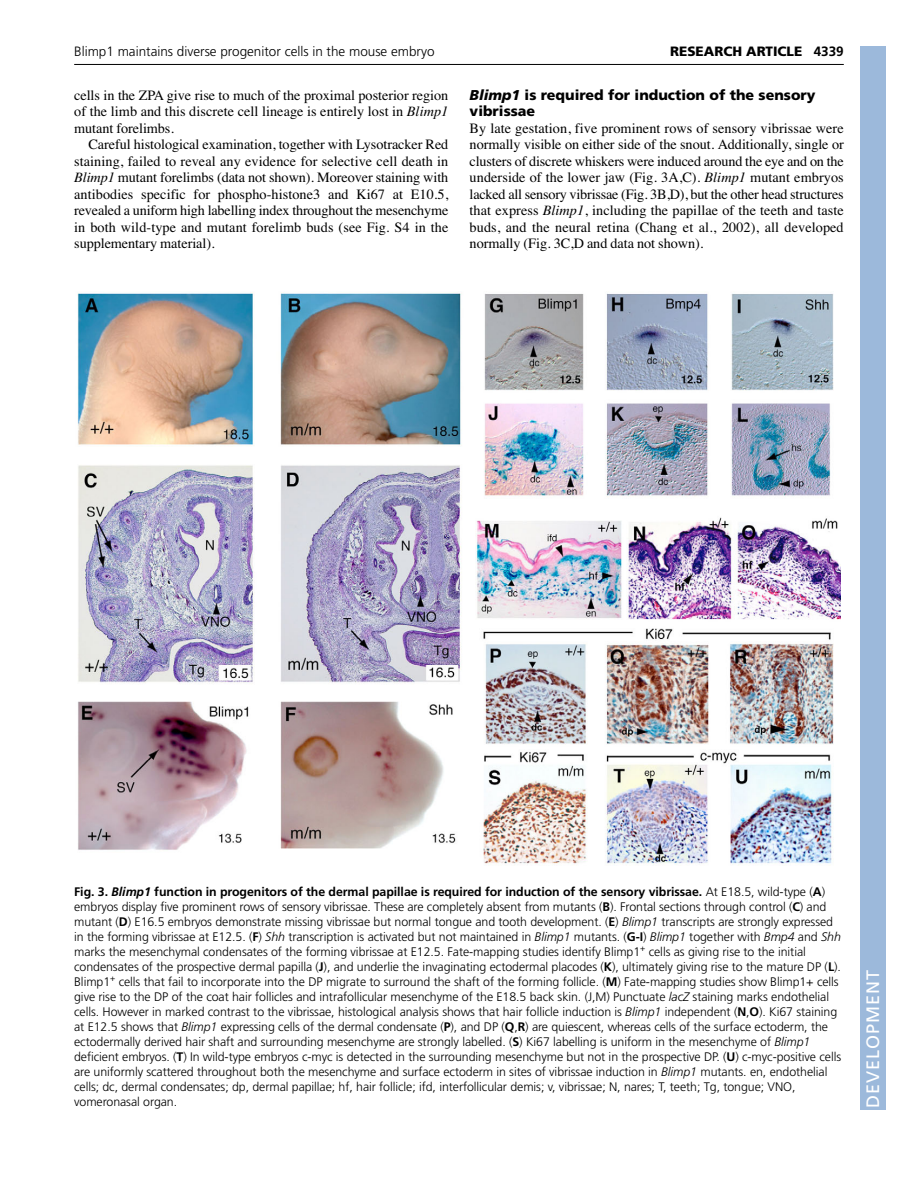
<style>
.page{position:relative;width:918px;height:1188px;background:#fff}
.page>*{position:absolute;margin:0;border:0;box-sizing:border-box;transform-origin:0 0}
.t1{font:18px "Frutiger LT Std";letter-spacing:.055em;color:#fff}
.t2{font:14.25px/16.5px "Times";letter-spacing:.005em;color:#000;text-align:justify}
.t3{font:900 14.25px/16.5px "Frutiger LT Std";color:#000}
.t4{font:300 13.5px "Frutiger LT Std";color:#000}
.t5{font:900 13.5px "Frutiger LT Std";color:#000}
.t6{font:300 12.3px/15px "Frutiger LT Std";letter-spacing:-.005em;color:#000}
.s1{font-weight:700}
.s2{font-style:italic}
.s3{font-weight:700;font-style:italic}
</style>
<div class="page">
<hr style="left:74px;top:64px;width:770px;height:1px;background:#000">
<img style="left:77px;top:292px;width:764px;height:574px">
<div style="left:860px;top:46px;width:26px;height:1064px;background:#9cb9db"></div>
<p class="t4" style="left:74px;top:46px;width:362px">Blimp1 maintains diverse progenitor cells in the mouse embryo</p>
<p class="t5" style="left:670px;top:46px;width:175px">RESEARCH ARTICLE <span class="s1">4339</span></p>
<p class="t2" style="left:74px;top:88px;width:376px">cells in the ZPA give rise to much of the proximal posterior region of the limb and this discrete cell lineage is entirely lost in <span class="s2">Blimp1 </span>mutant forelimbs.</p>
<p class="t2" style="left:74px;top:138px;width:376px;text-indent:14px">Careful histological examination, together with Lysotracker Red staining, failed to reveal any evidence for selective cell death in <span class="s2">Blimp1</span> mutant forelimbs (data not shown). Moreover staining with antibodies specific for phospho-histone3 and Ki67 at E10.5, revealed a uniform high labelling index throughout the mesenchyme in both wild-type and mutant forelimb buds (see Fig. S4 in the supplementary material).</p>
<p class="t3" style="left:470px;top:88px;width:347px"><span class="s2">Blimp1</span> is required for induction of the sensory vibrissae</p>
<p class="t2" style="left:470px;top:121px;width:376px">By late gestation, five prominent rows of sensory vibrissae were normally visible on either side of the snout. Additionally, single or clusters of discrete whiskers were induced around the eye and on the underside of the lower jaw (Fig. 3A,C). <span class="s2">Blimp1</span> mutant embryos lacked all sensory vibrissae (Fig. 3B,D), but the other head structures that express <span class="s2">Blimp1</span>, including the papillae of the teeth and taste buds, and the neural retina (Chang et al., 2002), all developed normally (Fig. 3C,D and data not shown).</p>
<p class="t6" style="left:74px;top:885px;width:769px"><span class="s1">Fig. 3.</span> <span class="s3">Blimp1</span> <span class="s1">function in progenitors of the dermal papillae is required for induction of the sensory vibrissae.</span> At E18.5, wild-type (<span class="s1">A</span>) embryos display five prominent rows of sensory vibrissae. These are completely absent from mutants (<span class="s1">B</span>). Frontal sections through control (<span class="s1">C</span>) and mutant (<span class="s1">D</span>) E16.5 embryos demonstrate missing vibrissae but normal tongue and tooth development. (<span class="s1">E</span>) <span class="s2">Blimp1</span> transcripts are strongly expressed in the forming vibrissae at E12.5. (<span class="s1">F</span>) <span class="s2">Shh</span> transcription is activated but not maintained in <span class="s2">Blimp1</span> mutants. (<span class="s1">G-I</span>) <span class="s2">Blimp1</span> together with <span class="s2">Bmp4</span> and <span class="s2">Shh </span>marks the mesenchymal condensates of the forming vibrissae at E12.5. Fate-mapping studies identify Blimp1<sup>+</sup> cells as giving rise to the initial condensates of the prospective dermal papilla (<span class="s1">J</span>), and underlie the invaginating ectodermal placodes (<span class="s1">K</span>), ultimately giving rise to the mature DP (<span class="s1">L</span>).<br>Blimp1<sup>+</sup> cells that fail to incorporate into the DP migrate to surround the shaft of the forming follicle. (<span class="s1">M</span>) Fate-mapping studies show Blimp1+ cells give rise to the DP of the coat hair follicles and intrafollicular mesenchyme of the E18.5 back skin. (J,M) Punctuate <span class="s2">lacZ</span> staining marks endothelial cells. However in marked contrast to the vibrissae, histological analysis shows that hair follicle induction is <span class="s2">Blimp1</span> independent (<span class="s1">N</span>,<span class="s1">O</span>). Ki67 staining at E12.5 shows that <span class="s2">Blimp1</span> expressing cells of the dermal condensate (<span class="s1">P</span>), and DP (<span class="s1">Q</span>,<span class="s1">R</span>) are quiescent, whereas cells of the surface ectoderm, the ectodermally derived hair shaft and surrounding mesenchyme are strongly labelled. (<span class="s1">S</span>) Ki67 labelling is uniform in the mesenchyme of <span class="s2">Blimp1 </span>deficient embryos. (<span class="s1">T</span>) In wild-type embryos c-myc is detected in the surrounding mesenchyme but not in the prospective DP. (<span class="s1">U</span>) c-myc-positive cells are uniformly scattered throughout both the mesenchyme and surface ectoderm in sites of vibrissae induction in <span class="s2">Blimp1</span> mutants. en, endothelial cells; dc, dermal condensates; dp, dermal papillae; hf, hair follicle; ifd, interfollicular demis; v, vibrissae; N, nares; T, teeth; Tg, tongue; VNO, vomeronasal organ.</p>
<h1 class="t1" style="left:862px;top:1108px;width:140px;rotate:-90deg">DEVELOPMENT</h1>
</div>
